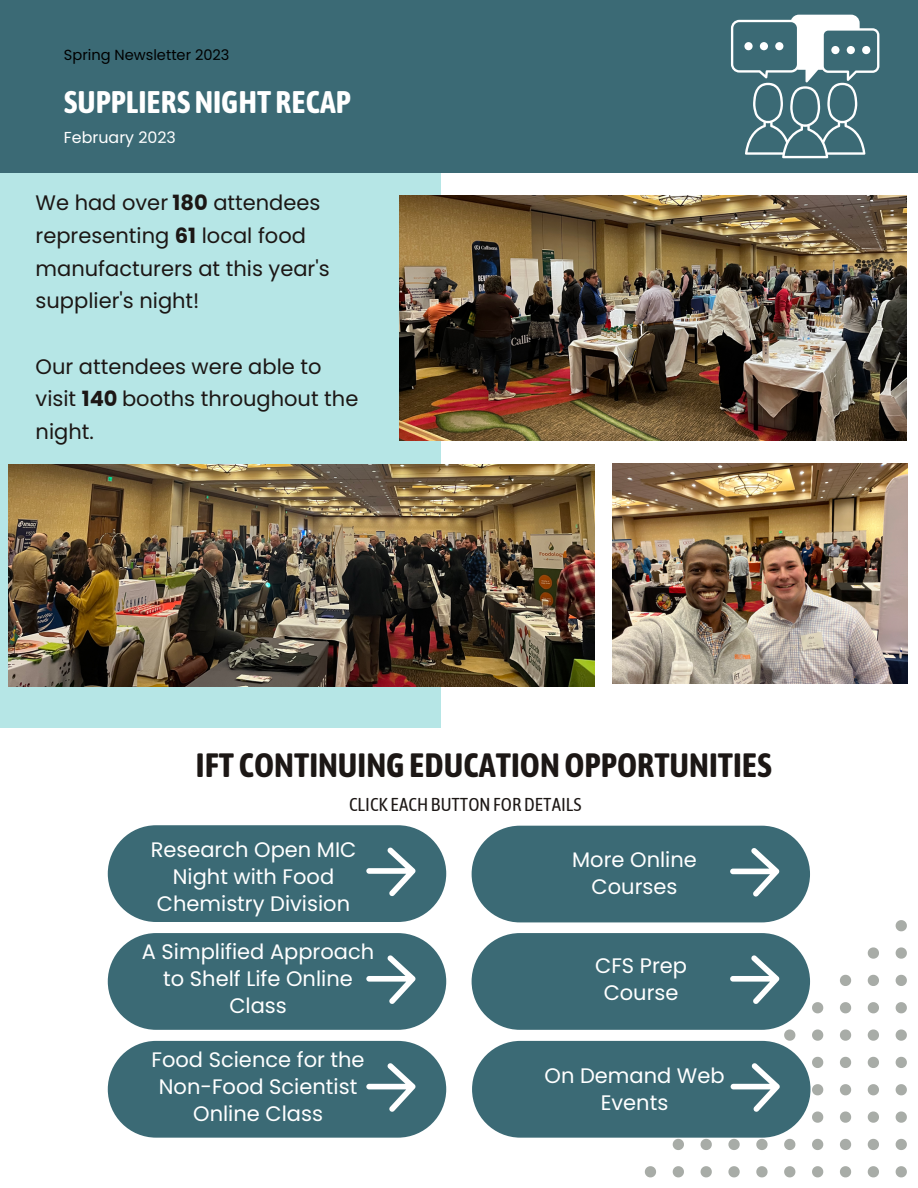
<style>
.page{position:relative;width:918px;height:1188px;background:#fff}
.page>*{position:absolute;margin:0;border:0;box-sizing:border-box;transform-origin:0 0}
.t1{font:700 33.6px "Asap Condensed";color:#1c1715}
.t2{font:700 31.2px "Asap Condensed";color:#fff}
.t3{font:21px/27px "Poppins";color:#fff;text-align:center}
.t4{font:21px/32.7px "Poppins";color:#1c1715}
.t5{font:18.6px "Asap Condensed";color:#1c1715}
.t6{font:15.9px "Poppins";color:#fff}
.t7{font:14.55px "Poppins";color:#000}
.s1{font-weight:700}
</style>
<div class="page">
<div style="left:0;top:0;width:441px;height:728px;background:#b6e6e6"></div>
<div style="left:0;top:0;width:917px;height:173px;background:#3b6a75"></div>
<svg style="left:731px;top:15px;width:148px;height:143px"></svg>
<img style="left:400px;top:195px;width:507px;height:246px">
<img style="left:8px;top:465px;width:587px;height:222px">
<img style="left:612px;top:463px;width:295px;height:221px">
<div style="left:108px;top:825px;width:338px;height:97px;background:#3b6a75;border-radius:48px"></div>
<svg style="left:366px;top:847px;width:49px;height:49px"></svg>
<div style="left:108px;top:1041px;width:338px;height:97px;background:#3b6a75;border-radius:48px"></div>
<svg style="left:366px;top:1063px;width:49px;height:49px"></svg>
<svg style="left:896px;top:920px;width:11px;height:11px"></svg>
<svg style="left:896px;top:947px;width:11px;height:12px"></svg>
<svg style="left:868px;top:947px;width:11px;height:12px"></svg>
<svg style="left:896px;top:975px;width:11px;height:11px"></svg>
<svg style="left:868px;top:975px;width:11px;height:11px"></svg>
<svg style="left:840px;top:975px;width:11px;height:11px"></svg>
<svg style="left:896px;top:1002px;width:11px;height:11px"></svg>
<svg style="left:868px;top:1002px;width:11px;height:11px"></svg>
<svg style="left:840px;top:1002px;width:11px;height:11px"></svg>
<svg style="left:812px;top:1002px;width:11px;height:11px"></svg>
<svg style="left:896px;top:1029px;width:11px;height:12px"></svg>
<svg style="left:868px;top:1029px;width:11px;height:12px"></svg>
<svg style="left:840px;top:1029px;width:11px;height:12px"></svg>
<svg style="left:812px;top:1029px;width:11px;height:12px"></svg>
<svg style="left:784px;top:1029px;width:11px;height:12px"></svg>
<svg style="left:896px;top:1057px;width:11px;height:11px"></svg>
<svg style="left:868px;top:1057px;width:11px;height:11px"></svg>
<svg style="left:840px;top:1057px;width:11px;height:11px"></svg>
<svg style="left:812px;top:1057px;width:11px;height:11px"></svg>
<svg style="left:896px;top:1084px;width:11px;height:11px"></svg>
<svg style="left:868px;top:1084px;width:11px;height:11px"></svg>
<svg style="left:840px;top:1084px;width:11px;height:11px"></svg>
<svg style="left:812px;top:1084px;width:11px;height:11px"></svg>
<svg style="left:896px;top:1111px;width:11px;height:12px"></svg>
<svg style="left:868px;top:1111px;width:11px;height:12px"></svg>
<svg style="left:840px;top:1111px;width:11px;height:12px"></svg>
<svg style="left:812px;top:1111px;width:11px;height:12px"></svg>
<svg style="left:896px;top:1139px;width:11px;height:11px"></svg>
<svg style="left:868px;top:1139px;width:11px;height:11px"></svg>
<svg style="left:840px;top:1139px;width:11px;height:11px"></svg>
<svg style="left:812px;top:1139px;width:11px;height:11px"></svg>
<svg style="left:784px;top:1139px;width:11px;height:11px"></svg>
<svg style="left:756px;top:1139px;width:12px;height:11px"></svg>
<svg style="left:728px;top:1139px;width:12px;height:11px"></svg>
<svg style="left:701px;top:1139px;width:11px;height:11px"></svg>
<svg style="left:673px;top:1139px;width:11px;height:11px"></svg>
<svg style="left:896px;top:1166px;width:11px;height:11px"></svg>
<svg style="left:868px;top:1166px;width:11px;height:11px"></svg>
<svg style="left:840px;top:1166px;width:11px;height:11px"></svg>
<svg style="left:812px;top:1166px;width:11px;height:11px"></svg>
<svg style="left:784px;top:1166px;width:11px;height:11px"></svg>
<svg style="left:756px;top:1166px;width:12px;height:11px"></svg>
<svg style="left:728px;top:1166px;width:12px;height:11px"></svg>
<svg style="left:701px;top:1166px;width:11px;height:11px"></svg>
<svg style="left:673px;top:1166px;width:11px;height:11px"></svg>
<svg style="left:645px;top:1166px;width:11px;height:11px"></svg>
<div style="left:472px;top:933px;width:338px;height:97px;background:#3b6a75;border-radius:48px"></div>
<svg style="left:730px;top:955px;width:49px;height:49px"></svg>
<div style="left:472px;top:1041px;width:339px;height:97px;background:#3b6a75;border-radius:48px"></div>
<svg style="left:730px;top:1063px;width:50px;height:49px"></svg>
<div style="left:108px;top:933px;width:338px;height:97px;background:#3b6a75;border-radius:48px"></div>
<svg style="left:366px;top:955px;width:49px;height:49px"></svg>
<div style="left:472px;top:826px;width:338px;height:96px;background:#3b6a75;border-radius:48px"></div>
<svg style="left:730px;top:848px;width:49px;height:49px"></svg>
<p class="t7" style="left:64px;top:45px;width:167px">Spring Newsletter 2023</p>
<h2 class="t2" style="left:64px;top:84px;width:288px">SUPPLIERSNIGHT RECAP</h2>
<p class="t6" style="left:64px;top:126px;width:114px">February 2023</p>
<p class="t4" style="left:36px;top:187px;width:296px">We had over <span class="s1">180</span> attendees representing <span class="s1">61</span> local food manufacturers at this year's supplier's night!</p>
<p class="t4" style="left:36px;top:350px;width:324px">Our attendees were able to visit <span class="s1">140</span> booths throughout the night.</p>
<h1 class="t1" style="left:196px;top:746px;width:578px">IFT CONTINUINGEDUCATIONOPPORTUNITIES</h1>
<p class="t5" style="left:349px;top:794px;width:234px">CLICK EACHBUTTONFORDETAILS</p>
<p class="t3" style="left:151px;top:836px;width:207px">Research Open MIC<br>Night with Food<br>Chemistry Division</p>
<p class="t3" style="left:572px;top:846px;width:126px">More Online<br>Courses</p>
<p class="t3" style="left:142px;top:939px;width:234px">A Simplified Approach to Shelf Life Online<br>Class</p>
<p class="t3" style="left:152px;top:1046px;width:215px">Food Science for the<br>Non-Food Scientist<br>Online Class</p>
<p class="t3" style="left:595px;top:952px;width:93px">CFS Prep<br>Course</p>
<p class="t3" style="left:545px;top:1062px;width:182px">On Demand Web<br>Events</p>
</div>
